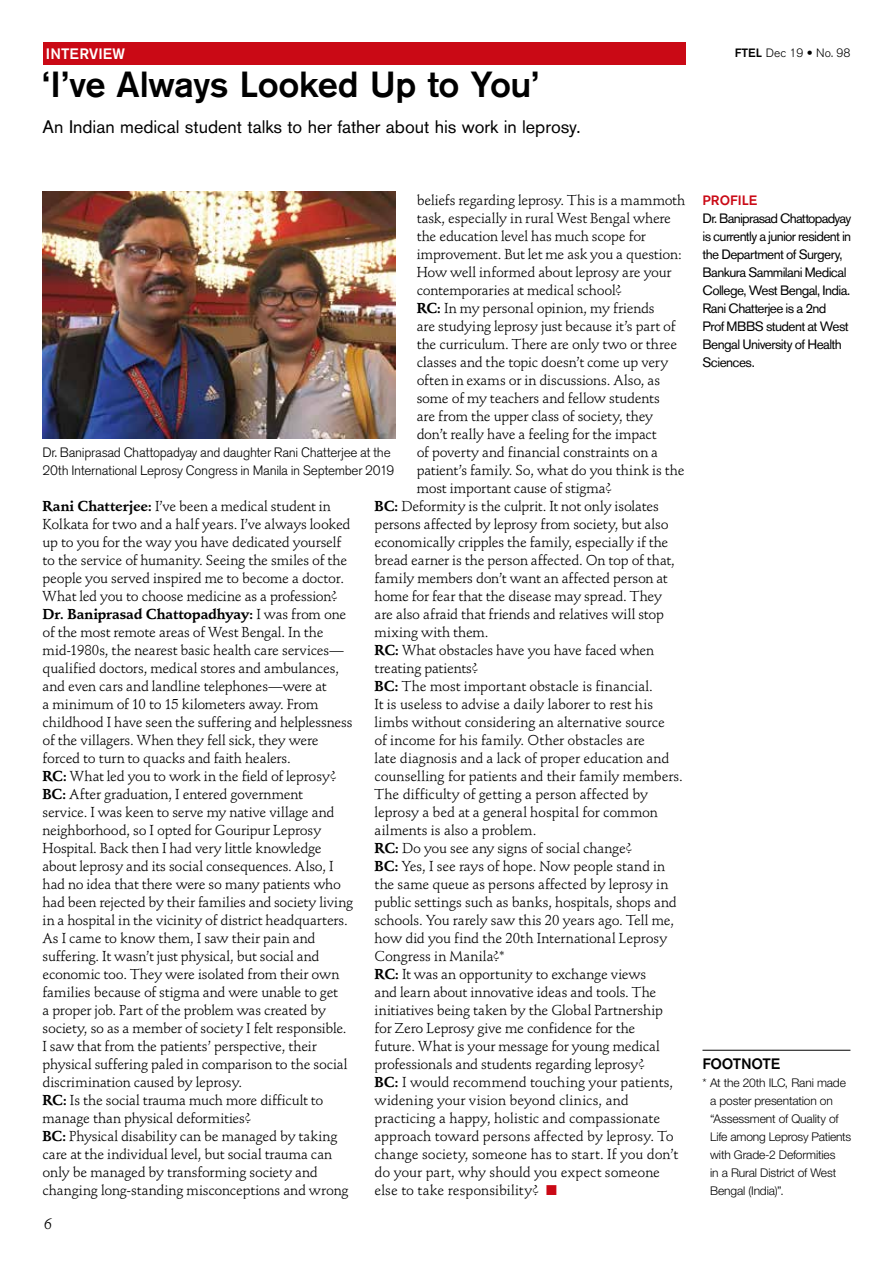
<style>
.page{position:relative;width:893px;height:1263px;background:#fff}
.page>*{position:absolute;margin:0;border:0;box-sizing:border-box;transform-origin:0 0}
.t1{font:500 36px "Akzidenz Grotesk BQ";letter-spacing:-.01em;color:#000}
.t2{font:18px "Akzidenz Grotesk BQ";color:#000}
.t3{font:500 15px "Akzidenz Grotesk BQ";letter-spacing:.01em;color:#fff}
.t4{font:500 15px "Akzidenz Grotesk BQ";letter-spacing:-.02em;color:#000}
.t5{font:15px "Stempel Schneidler Std";color:#000}
.t6{font:14.25px/18px "Stempel Schneidler Std";letter-spacing:-.01em;color:#000}
.t7{font:14.25px "Stempel Schneidler Std";letter-spacing:.015em;color:#000}
.t8{font:13.5px/18px "Akzidenz Grotesk BQ";letter-spacing:-.045em;color:#000}
.t9{font:300 13.5px/18px "Akzidenz Grotesk BQ";letter-spacing:-.02em;color:#000}
.t10{font:500 13.5px "Akzidenz Grotesk BQ";letter-spacing:.005em;color:#ca0915}
.t11{font:300 12px/18px "Helvetica Neue LT Std";letter-spacing:-.01em;color:#000}
.t12{font:300 12px "Akzidenz Grotesk BQ";color:#000}
.s1{font-weight:500}
.s2{font-family:"Akzidenz Grotesk";font-weight:900}
.s3{font-weight:700}
.s4{color:#ca0915}
</style>
<div class="page">
<div style="left:43px;top:43px;width:642px;height:22px;background:#ca0915"></div>
<img style="left:43px;top:191px;width:352px;height:247px">
<hr style="left:702px;top:1050px;width:148px;height:1px;background:#000">
<p class="t3" style="left:46px;top:45px;width:81px">INTERVIEW</p>
<h1 class="t1" style="left:43px;top:63px;width:498px">‘I’ve Always Looked Up to You’</h1>
<p class="t2" style="left:43px;top:116px;width:539px">An Indian medical student talks to her father about his work in leprosy.</p>
<p class="t12" style="left:735px;top:46px;width:117px"><span class="s1">FTEL</span> Dec 19 <span class="s2">•</span> No. 98</p>
<p class="t6" style="left:417px;top:191px;width:270px">beliefs regarding leprosy. This is a mammoth</p>
<p class="t6" style="left:417px;top:209px;width:256px">task, especially in rural West Bengal where</p>
<p class="t6" style="left:417px;top:227px;width:231px">the education level has much scope for</p>
<p class="t6" style="left:417px;top:245px;width:266px">improvement. But let me ask you a question:</p>
<p class="t6" style="left:417px;top:263px;width:256px">How well informed about leprosy are your</p>
<p class="t6" style="left:417px;top:281px;width:207px">contemporaries at medical school?</p>
<p class="t6" style="left:417px;top:299px;width:239px"><span class="s3">RC:</span> In my personal opinion, my friends</p>
<p class="t6" style="left:417px;top:317px;width:260px">are studying leprosy just because it’s part of</p>
<p class="t6" style="left:417px;top:335px;width:262px">the curriculum. There are only two or three</p>
<p class="t6" style="left:417px;top:353px;width:253px">classes and the topic doesn’t come up very</p>
<p class="t6" style="left:417px;top:371px;width:245px">often in exams or in discussions. Also, as</p>
<p class="t6" style="left:417px;top:389px;width:245px">some of my teachers and fellow students</p>
<p class="t6" style="left:417px;top:407px;width:238px">are from the upper class of society, they</p>
<p class="t6" style="left:417px;top:425px;width:241px">don’t really have a feeling for the impact</p>
<p class="t6" style="left:417px;top:443px;width:243px">of poverty and financial constraints on a</p>
<p class="t6" style="left:417px;top:461px;width:269px">patient’s family. So, what do you think is the</p>
<p class="t6" style="left:417px;top:479px;width:197px">most important cause of stigma?</p>
<p class="t6" style="left:375px;top:497px;width:286px"><span class="s3">BC:</span> Deformity is the culprit. It not only isolates</p>
<p class="t6" style="left:375px;top:515px;width:296px">persons affected by leprosy from society, but also</p>
<p class="t6" style="left:375px;top:533px;width:295px">economically cripples the family, especially if the</p>
<p class="t6" style="left:375px;top:551px;width:302px">bread earner is the person affected. On top of that,</p>
<p class="t6" style="left:375px;top:569px;width:295px">family members don’t want an affected person at</p>
<p class="t6" style="left:375px;top:587px;width:289px">home for fear that the disease may spread. They</p>
<p class="t6" style="left:375px;top:605px;width:291px">are also afraid that friends and relatives will stop</p>
<p class="t7" style="left:375px;top:623px;width:116px">mixing with them.</p>
<p class="t6" style="left:375px;top:641px;width:281px"><span class="s3">RC:</span> What obstacles have you have faced when</p>
<p class="t6" style="left:375px;top:659px;width:105px">treating patients?</p>
<p class="t6" style="left:375px;top:677px;width:280px"><span class="s3">BC:</span> The most important obstacle is financial.</p>
<p class="t6" style="left:375px;top:695px;width:280px">It is useless to advise a daily laborer to rest his</p>
<p class="t6" style="left:375px;top:713px;width:292px">limbs without considering an alternative source</p>
<p class="t6" style="left:375px;top:731px;width:272px">of income for his family. Other obstacles are</p>
<p class="t6" style="left:375px;top:749px;width:296px">late diagnosis and a lack of proper education and</p>
<p class="t6" style="left:375px;top:767px;width:310px">counselling for patients and their family members.</p>
<p class="t6" style="left:375px;top:785px;width:275px">The difficulty of getting a person affected by</p>
<p class="t6" style="left:375px;top:803px;width:285px">leprosy a bed at a general hospital for common</p>
<p class="t6" style="left:375px;top:821px;width:163px">ailments is also a problem.</p>
<p class="t6" style="left:375px;top:839px;width:259px"><span class="s3">RC:</span> Do you see any signs of social change?</p>
<p class="t6" style="left:375px;top:857px;width:292px"><span class="s3">BC:</span> Yes, I see rays of hope. Now people stand in</p>
<p class="t6" style="left:375px;top:875px;width:295px">the same queue as persons affected by leprosy in</p>
<p class="t6" style="left:375px;top:893px;width:304px">public settings such as banks, hospitals, shops and</p>
<p class="t6" style="left:375px;top:911px;width:301px">schools. You rarely saw this 20 years ago. Tell me,</p>
<p class="t6" style="left:375px;top:929px;width:294px">how did you find the 20th International Leprosy</p>
<p class="t6" style="left:375px;top:947px;width:132px">Congress in Manila?*</p>
<p class="t6" style="left:375px;top:965px;width:273px"><span class="s3">RC:</span> It was an opportunity to exchange views</p>
<p class="t6" style="left:375px;top:983px;width:283px">and learn about innovative ideas and tools. The</p>
<p class="t6" style="left:375px;top:1001px;width:290px">initiatives being taken by the Global Partnership</p>
<p class="t6" style="left:375px;top:1019px;width:262px">for Zero Leprosy give me confidence for the</p>
<p class="t6" style="left:375px;top:1037px;width:287px">future. What is your message for young medical</p>
<p class="t6" style="left:375px;top:1055px;width:272px">professionals and students regarding leprosy?</p>
<p class="t6" style="left:375px;top:1073px;width:300px"><span class="s3">BC:</span> I would recommend touching your patients,</p>
<p class="t6" style="left:375px;top:1091px;width:256px">widening your vision beyond clinics, and</p>
<p class="t6" style="left:375px;top:1109px;width:287px">practicing a happy, holistic and compassionate</p>
<p class="t6" style="left:375px;top:1127px;width:300px">approach toward persons affected by leprosy. To</p>
<p class="t6" style="left:375px;top:1145px;width:305px">change society, someone has to start. If you don’t</p>
<p class="t6" style="left:375px;top:1163px;width:287px">do your part, why should you expect someone</p>
<p class="t6" style="left:375px;top:1181px;width:184px">else to take responsibility? <span class="s4">■</span></p>
<p class="t9" style="left:43px;top:443px;width:353px">Dr. Baniprasad Chattopadyay and daughter Rani Chatterjee at the<br>20th International Leprosy Congress in Manila in September 2019</p>
<p class="t6" style="left:43px;top:497px;width:312px"><span class="s3">Rani Chatterjee:</span> I’ve been a medical student in Kolkata for two and a half years. I’ve always looked up to you for the way you have dedicated yourself to the service of humanity. Seeing the smiles of the people you served inspired me to become a doctor.<br>What led you to choose medicine as a profession?<br><span class="s3">Dr. Baniprasad Chattopadhyay:</span> I was from one of the most remote areas of West Bengal. In the mid-1980s, the nearest basic health care services— qualified doctors, medical stores and ambulances, and even cars and landline telephones—were at<br>a minimum of 10 to 15 kilometers away. From childhood I have seen the suffering and helplessness of the villagers. When they fell sick, they were forced to turn to quacks and faith healers.<br><span class="s3">RC:</span> What led you to work in the field of leprosy?<br><span class="s3">BC:</span> After graduation, I entered government<br>service. I was keen to serve my native village and neighborhood, so I opted for Gouripur Leprosy Hospital. Back then I had very little knowledge about leprosy and its social consequences. Also, I had no idea that there were so many patients who had been rejected by their families and society living in a hospital in the vicinity of district headquarters.<br>As I came to know them, I saw their pain and suffering. It wasn’t just physical, but social and economic too. They were isolated from their own families because of stigma and were unable to get<br>a proper job. Part of the problem was created by society, so as a member of society I felt responsible.<br>I saw that from the patients’ perspective, their physical suffering paled in comparison to the social discrimination caused by leprosy.<br><span class="s3">RC:</span> Is the social trauma much more difficult to manage than physical deformities?<br><span class="s3">BC:</span> Physical disability can be managed by taking care at the individual level, but social trauma can only be managed by transforming society and changing long-standing misconceptions and wrong</p>
<p class="t5" style="left:44px;top:1215px;width:9px">6</p>
<p class="t10" style="left:702px;top:192px;width:56px">PROFILE</p>
<p class="t8" style="left:702px;top:209px;width:150px">Dr. Baniprasad Chattopadyay is currently a junior resident in the Department of Surgery,<br>Bankura Sammilani Medical<br>College, West Bengal, India.<br>Rani Chatterjee is a 2nd<br>Prof MBBS student at West<br>Bengal University of Health<br>Sciences.</p>
<p class="t4" style="left:702px;top:1054px;width:79px">FOOTNOTE</p>
<p class="t11" style="left:710px;top:1073px;width:143px;text-indent:-8px">* At the 20th ILC, Rani made a poster presentation on “Assessment of Quality of<br>Life among Leprosy Patients with Grade-2 Deformities<br>in a Rural District of West<br>Bengal (India)”.</p>
</div>
